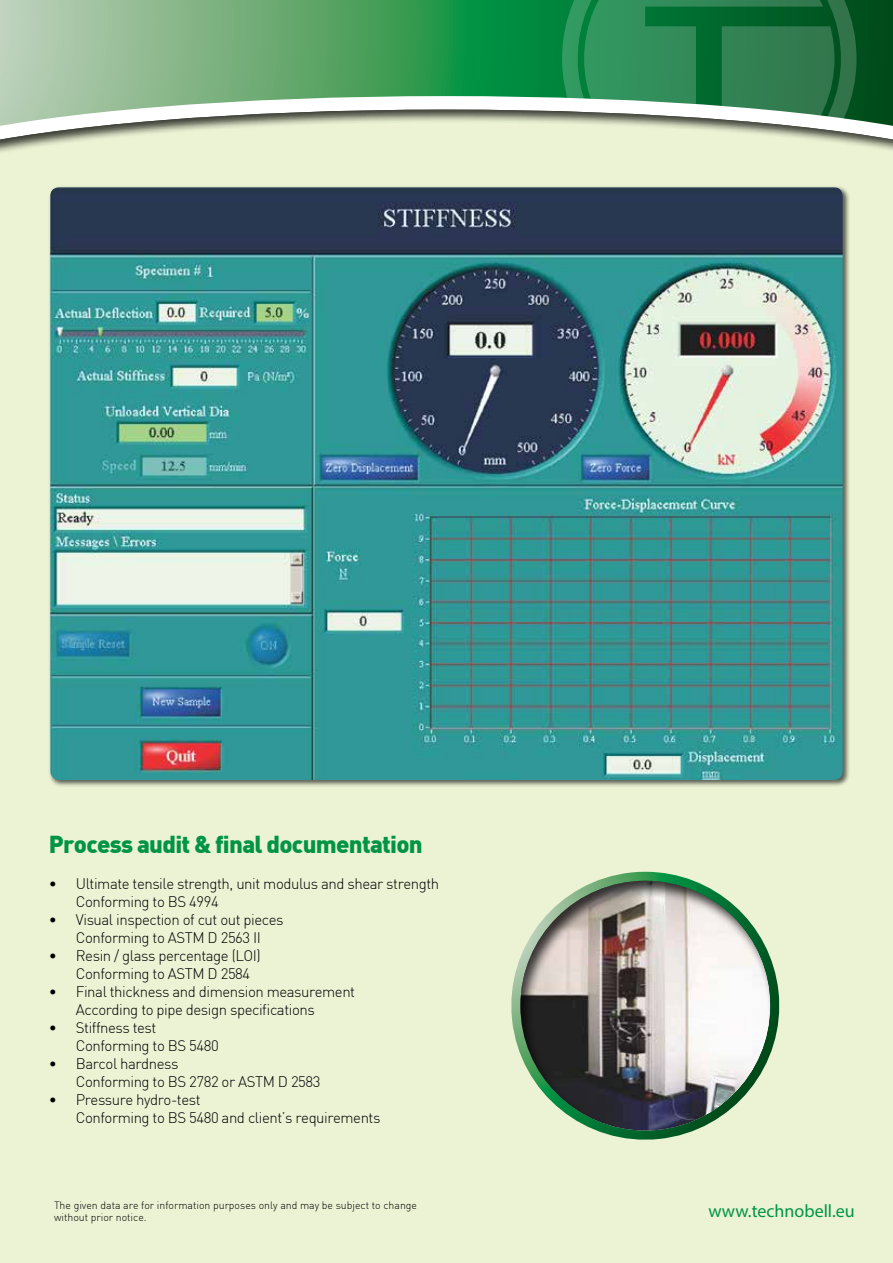
<style>
.page{position:relative;width:893px;height:1263px;background:#fff}
.page>*{position:absolute;margin:0;border:0;box-sizing:border-box;transform-origin:0 0}
.t1{font:900 24px "DIN";letter-spacing:-.03em;color:#009444}
.t2{font:18px "Myriad Pro";color:#009444}
.t3{font:300 15px/18px "DIN";letter-spacing:-.03em;color:#000}
.t4{font:300 10.5px/12.6px "DIN";color:#000}
</style>
<div class="page">
<div style="left:0;top:99px;width:893px;height:1164px;background:#ebf3d4"></div>
<div style="left:49px;top:185px;width:801px;height:602px;background:#000;opacity:.61"></div>
<img style="left:50px;top:187px;width:793px;height:593px">
<div style="left:0;top:0;width:893px;height:151px;background:#000;opacity:.75"></div>
<svg style="left:562px;top:0;width:294px;height:130px;background:#458e63"></svg>
<svg style="left:511px;top:872px;width:269px;height:268px"></svg>
<div style="left:520px;top:881px;width:251px;height:250px;background:#000;opacity:.75"></div>
<h1 class="t1" style="left:49px;top:828px;width:375px">Process audit &amp; final documentation</h1>
<p class="t3" style="left:76px;top:874px;width:365px;text-indent:-27px">• Ultimate tensile strength, unit modulus and shear strength<br>Conforming to BS 4994</p>
<p class="t3" style="left:49px;top:910px;width:236px;text-align:center">• Visual inspection of cut out pieces<br>Conforming to ASTM D 2563 II</p>
<p class="t3" style="left:76px;top:946px;width:186px;text-indent:-27px">• Resin / glass percentage (LOI)<br>Conforming to ASTM D 2584</p>
<p class="t3" style="left:76px;top:982px;width:281px;text-indent:-27px">• Final thickness and dimension measurement<br>According to pipe design specifications</p>
<p class="t3" style="left:76px;top:1018px;width:144px;text-indent:-27px">• Stiffness test<br>Conforming to BS 5480</p>
<p class="t3" style="left:76px;top:1054px;width:246px;text-indent:-27px">• Barcol hardness<br>Conforming to BS 2782 or ASTM D 2583</p>
<p class="t3" style="left:76px;top:1090px;width:306px;text-indent:-27px">• Pressure hydro-test<br>Conforming to BS 5480 and client’s requirements</p>
<p class="t4" style="left:54px;top:1198px;width:365px">The given data are for information purposes only and may be subject to change without prior notice.</p>
<p class="t2" style="left:708px;top:1200px;width:148px">www.technobell.eu</p>
</div>
